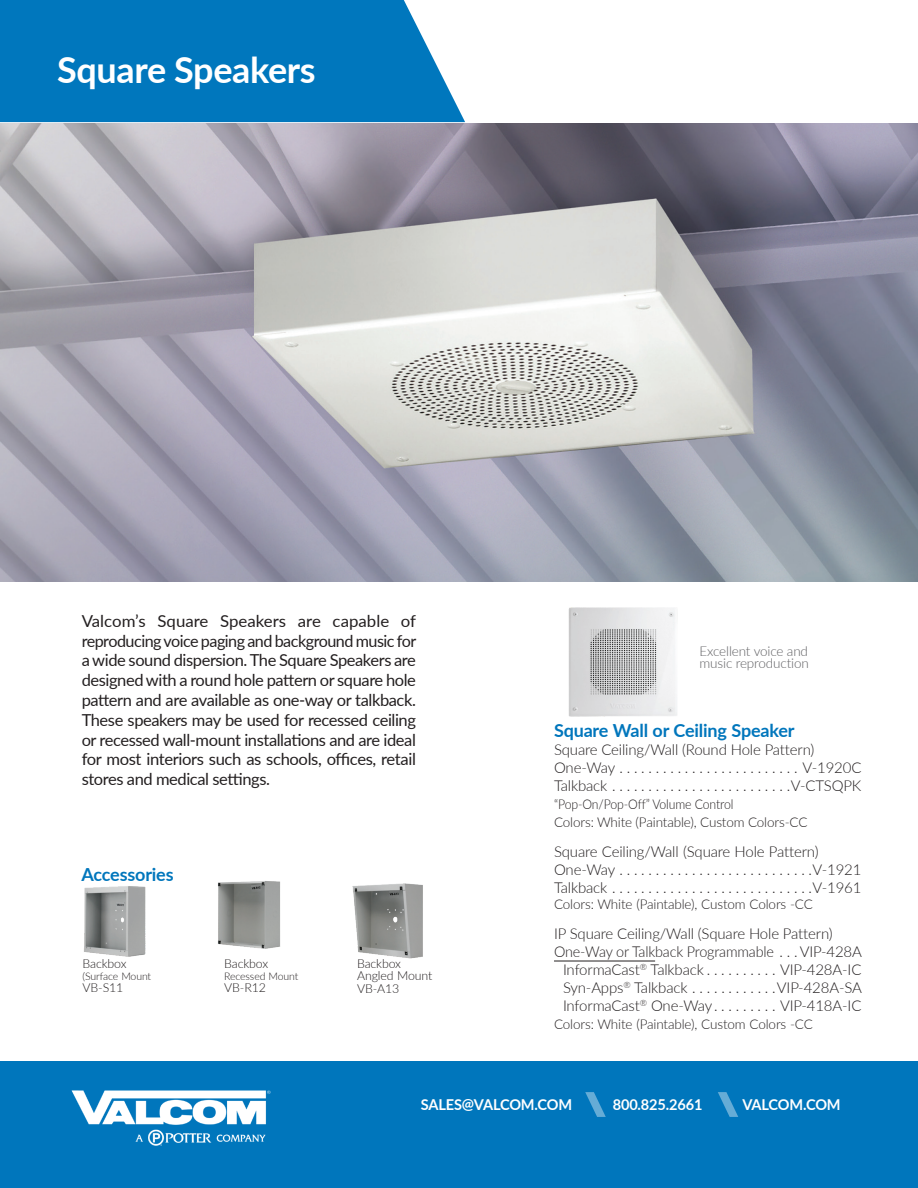
<style>
.page{position:relative;width:918px;height:1188px;background:#fff}
.page>*{position:absolute;margin:0;border:0;box-sizing:border-box;transform-origin:0 0}
.t1{font:700 36px "Lato";letter-spacing:-.01em;color:#fff}
.t2{font:700 18px "Lato";letter-spacing:-.01em;color:#0076bc}
.t3{font:16.5px/19.8px "Lato";letter-spacing:-.025em;color:#231f20;text-align:justify}
.t4{font:300 15px/18px "Lato";letter-spacing:-.01em;color:#231f20}
.t5{font:300 15px "Lato";letter-spacing:-.01em;color:#231f20;scale:.96 1}
.t6{font:700 15px "Lato";letter-spacing:-.01em;color:#fff}
.t7{font:300 13.5px "Lato";letter-spacing:-.01em;color:#231f20}
.t8{font:300 13.5px/18px "Lato";letter-spacing:-.01em;color:#231f20;scale:.91 1}
.t9{font:300 13.5px/12.5px "Lato";letter-spacing:-.01em;color:#5f5f62}
.t10{font:300 12.3px/12.3px "Lato";letter-spacing:-.01em;color:#231f20}
.t11{font:300 10.5px "Lato";letter-spacing:-.01em;color:#231f20}
</style>
<div class="page">
<img style="left:0;top:123px;width:918px;height:459px">
<div style="left:0;top:1062px;width:918px;height:126px;background:#0076bc"></div>
<svg style="left:585px;top:1092px;width:21px;height:25px"></svg>
<svg style="left:718px;top:1092px;width:20px;height:25px"></svg>
<img style="left:71px;top:1090px;width:200px;height:56px">
<div style="left:0;top:0;width:465px;height:122px;background:#0077bd"></div>
<hr style="left:554px;top:961px;width:101px;height:1px;background:#231f20">
<img style="left:568px;top:607px;width:109px;height:110px">
<img style="left:84px;top:886px;width:62px;height:71px">
<img style="left:352px;top:883px;width:71px;height:76px">
<img style="left:218px;top:881px;width:63px;height:68px">
<h1 class="t1" style="left:57px;top:43px;width:260px">Square Speakers</h1>
<p class="t3" style="left:82px;top:610px;width:336px">Valcom’s Square Speakers are capable of reproducing voice paging and background music for a wide sound dispersion. The Square Speakers are designed with a round hole pattern or square hole pattern and are available as one-way or talkback.<br>These speakers may be used for recessed ceiling or recessed wall-mount installations and are ideal for most interiors such as schools, offices, retail stores and medical settings.</p>
<p class="t2" style="left:82px;top:861px;width:94px">Accessories</p>
<p class="t10" style="left:83px;top:957px;width:45px">Backbox</p>
<p class="t11" style="left:83px;top:969px;width:70px">(Surface Mount</p>
<p class="t10" style="left:83px;top:981px;width:42px">VB-S11</p>
<p class="t10" style="left:224px;top:957px;width:45px">Backbox</p>
<p class="t11" style="left:224px;top:969px;width:76px">Recessed Mount</p>
<p class="t10" style="left:224px;top:981px;width:43px">VB-R12</p>
<p class="t10" style="left:357px;top:957px;width:77px">Backbox<br>Angled Mount<br>VB-A13</p>
<p class="t9" style="left:700px;top:644px;width:111px">Excellent voice and music reproduction</p>
<p class="t2" style="left:554px;top:717px;width:242px">Square Wall or Ceiling Speaker</p>
<p class="t4" style="left:554px;top:740px;width:309px">Square Ceiling/Wall (Round Hole Pattern)<br>One-Way . . . . . . . . . . . . . . . . . . . . . . . . . V-1920C<br>Talkback . . . . . . . . . . . . . . . . . . . . . . . . V-CTSQPK</p>
<p class="t8" style="left:554px;top:795px;width:280px">“Pop-On/Pop-Off” Volume Control<br>Colors: White (Paintable), Custom Colors-CC</p>
<p class="t4" style="left:554px;top:842px;width:309px">Square Ceiling/Wall (Square Hole Pattern)<br>One-Way . . . . . . . . . . . . . . . . . . . . . . . . . . V-1921<br>Talkback . . . . . . . . . . . . . . . . . . . . . . . . . . . V-1961</p>
<p class="t7" style="left:554px;top:895px;width:260px">Colors: White (Paintable), Custom Colors -CC</p>
<p class="t4" style="left:554px;top:924px;width:280px">IP Square Ceiling/Wall (Square Hole Pattern)</p>
<p class="t5" style="left:554px;top:942px;width:322px">One-Way or Talkback Programmable . . VIP-428A</p>
<p class="t4" style="left:563px;top:960px;width:300px">InformaCast<sup>®</sup> Talkback . . . . . . . . . . VIP-428A-IC</p>
<p class="t4" style="left:563px;top:978px;width:300px">Syn-Apps<sup>®</sup> Talkback . . . . . . . . . . . VIP-428A-SA</p>
<p class="t4" style="left:563px;top:996px;width:300px">InformaCast<sup>®</sup> One-Way. . . . . . . . . VIP-418A-IC</p>
<p class="t7" style="left:554px;top:1015px;width:260px">Colors: White (Paintable), Custom Colors -CC</p>
<p class="t6" style="left:421px;top:1093px;width:153px">SALES@VALCOM.COM</p>
<p class="t6" style="left:613px;top:1093px;width:91px">800.825.2661</p>
<p class="t6" style="left:742px;top:1093px;width:100px">VALCOM.COM</p>
</div>
